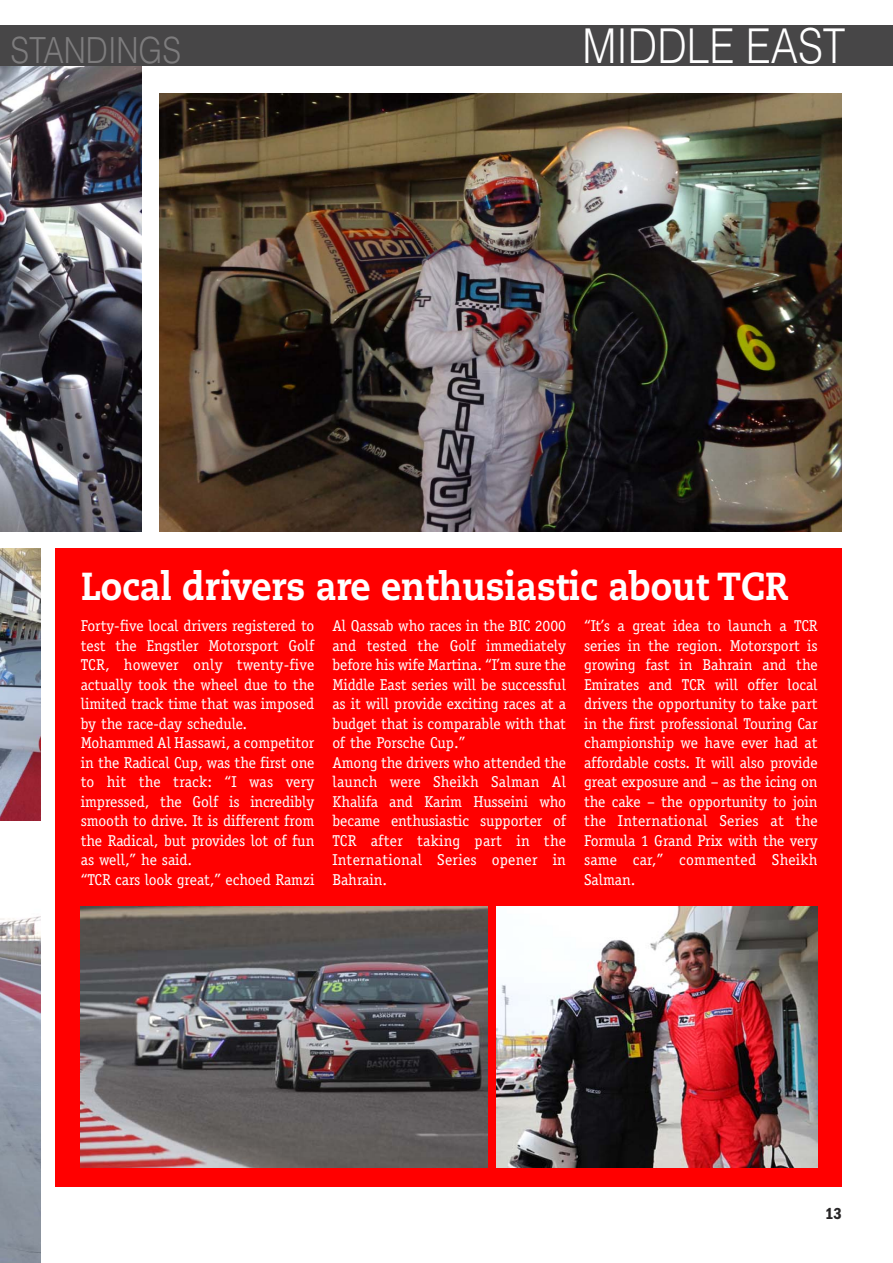
<style>
.page{position:relative;width:893px;height:1263px;background:#fff}
.page>*{position:absolute;margin:0;border:0;box-sizing:border-box;transform-origin:0 0}
.t1{font:300 48px "Helvetica LT Std";color:#fff;scale:.85 1}
.t2{font:800 39px "Caecilia LT Std";color:#fff;scale:.9 1}
.t3{font:300 36px "Helvetica LT Std";color:#7d7c7d;scale:.85 1}
.t4{font:16.5px "ITC Franklin Gothic Std Dm Cd";color:#272526}
.t5{font:15.75px/19.5px "Officina Serif Std";letter-spacing:-.005em;color:#fff}
</style>
<div class="page">
<img style="left:0;top:66px;width:142px;height:466px">
<img style="left:0;top:916px;width:40px;height:347px">
<div style="left:0;top:26px;width:893px;height:40px;background:#474647"></div>
<img style="left:0;top:548px;width:40px;height:273px">
<div style="left:55px;top:548px;width:787px;height:638px;background:#f00"></div>
<img style="left:159px;top:94px;width:683px;height:438px">
<img style="left:81px;top:907px;width:407px;height:261px">
<img style="left:496px;top:907px;width:322px;height:261px">
<h3 class="t3" style="left:11px;top:29px;width:202px">STANDINGS</h3>
<h1 class="t1" style="left:583px;top:18px;width:311px">MIDDLE EAST</h1>
<h2 class="t2" style="left:81px;top:570px;width:787px">Local drivers are enthusiastic about TCR</h2>
<p class="t5" style="left:81px;top:617px;width:235px">Forty-five local drivers registered to test the Engstler Motorsport Golf<br>TCR, however only twenty-five actually took the wheel due to the limited track time that was imposed by the race-day schedule.<br>Mohammed Al Hassawi, a competitor in the Radical Cup, was the first one to hit the track: “I was very impressed, the Golf is incredibly smooth to drive. It is different from the Radical, but provides lot of fun as well,” he said.<br>“TCR cars look great,” echoed Ramzi</p>
<p class="t5" style="left:332px;top:617px;width:235px">Al Qassab who races in the BIC 2000 and tested the Golf immediately before his wife Martina. “I’m sure the<br>Middle East series will be successful as it will provide exciting races at a budget that is comparable with that of the Porsche Cup.”<br>Among the drivers who attended the launch were Sheikh Salman Al<br>Khalifa and Karim Husseini who became enthusiastic supporter of<br>TCR after taking part in the<br>International Series opener in<br>Bahrain.</p>
<p class="t5" style="left:584px;top:617px;width:235px;text-align:justify">“It’s a great idea to launch a TCR series in the region. Motorsport is growing fast in Bahrain and the Emirates and TCR will offer local drivers the opportunity to take part in the first professional Touring Car championship we have ever had at affordable costs. It will also provide great exposure and – as the icing on the cake – the opportunity to join the International Series at the Formula 1 Grand Prix with the very same car,” commented Sheikh Salman.</p>
<p class="t4" style="left:825px;top:1203px;width:18px">13</p>
</div>
